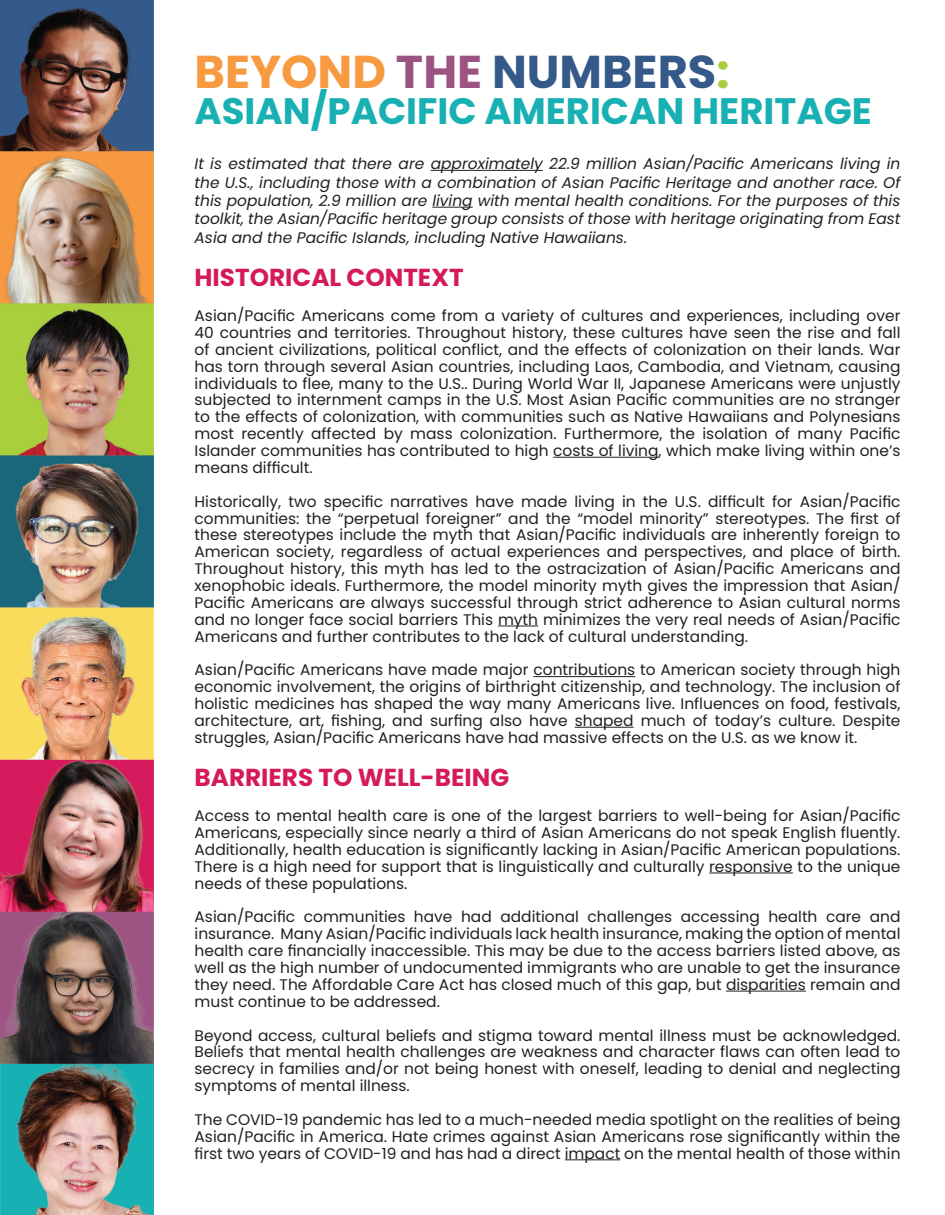
<style>
.page{position:relative;width:945px;height:1215px;background:#fff}
.page>*{position:absolute;margin:0;border:0;box-sizing:border-box;transform-origin:0 0}
.t1{font:700 46.05px "Poppins";color:#355989}
.t2{font:700 36.75px "Poppins";color:#18b0b2}
.t3{font:700 24.6px "Poppins";color:#d51a5c}
.t4{font:15.3px/17px "Poppins";color:#231f20;text-align:justify}
.t5{font:italic 15.3px/18.5px "Poppins";color:#231f20;text-align:justify}
.s1{color:#f89a3f}
.s2{color:#9b5381}
.s3{color:#aace3f}
</style>
<div class="page">
<img style="left:0;top:0;width:153px;height:1215px">
<hr style="left:431px;top:170px;width:112px;height:1px;background:#231f20">
<hr style="left:432px;top:207px;width:41px;height:1px;background:#231f20">
<hr style="left:553px;top:457px;width:106px;height:1px;background:#231f20">
<hr style="left:498px;top:626px;width:40px;height:1px;background:#231f20">
<hr style="left:533px;top:676px;width:102px;height:1px;background:#231f20">
<hr style="left:575px;top:727px;width:59px;height:1px;background:#231f20">
<hr style="left:709px;top:873px;width:84px;height:1px;background:#231f20">
<hr style="left:726px;top:991px;width:80px;height:1px;background:#231f20">
<hr style="left:565px;top:1159px;width:55px;height:1px;background:#231f20">
<h1 class="t1" style="left:195px;top:45px;width:536px"><span class="s1">BEYOND</span> <span class="s2">THE</span> NUMBERS<span class="s3">:</span></h1>
<h2 class="t2" style="left:195px;top:90px;width:679px">ASIAN/PACIFIC AMERICAN HERITAGE</h2>
<p class="t5" style="left:195px;top:155px;width:707px">It is estimated that there are approximately 22.9 million Asian/Pacific Americans living in the U.S., including those with a combination of Asian Pacific Heritage and another race. Of this population, 2.9 million are living with mental health conditions. For the purposes of this toolkit, the Asian/Pacific heritage group consists of those with heritage originating from East Asia and the Pacific Islands, including Native Hawaiians.</p>
<h3 class="t3" style="left:195px;top:263px;width:271px">HISTORICAL CONTEXT</h3>
<p class="t4" style="left:195px;top:307px;width:707px">Asian/Pacific Americans come from a variety of cultures and experiences, including over 40 countries and territories. Throughout history, these cultures have seen the rise and fall of ancient civilizations, political conflict, and the effects of colonization on their lands. War has torn through several Asian countries, including Laos, Cambodia, and Vietnam, causing individuals to flee, many to the U.S.. During World War II, Japanese Americans were unjustly subjected to internment camps in the U.S. Most Asian Pacific communities are no stranger to the effects of colonization, with communities such as Native Hawaiians and Polynesians most recently affected by mass colonization. Furthermore, the isolation of many Pacific Islander communities has contributed to high costs of living, which make living within one’s means difficult.</p>
<p class="t4" style="left:195px;top:493px;width:707px">Historically, two specific narratives have made living in the U.S. difficult for Asian/Pacific communities: the “perpetual foreigner” and the “model minority” stereotypes. The first of these stereotypes include the myth that Asian/Pacific individuals are inherently foreign to American society, regardless of actual experiences and perspectives, and place of birth.<br>Throughout history, this myth has led to the ostracization of Asian/Pacific Americans and xenophobic ideals. Furthermore, the model minority myth gives the impression that Asian/ Pacific Americans are always successful through strict adherence to Asian cultural norms and no longer face social barriers This myth minimizes the very real needs of Asian/Pacific Americans and further contributes to the lack of cultural understanding.</p>
<p class="t4" style="left:195px;top:662px;width:708px">Asian/Pacific Americans have made major contributions to American society through high economic involvement, the origins of birthright citizenship, and technology. The inclusion of holistic medicines has shaped the way many Americans live. Influences on food, festivals, architecture, art, fishing, and surfing also have shaped much of today’s culture. Despite struggles, Asian/Pacific Americans have had massive effects on the U.S. as we know it.</p>
<h3 class="t3" style="left:195px;top:763px;width:316px">BARRIERS TO WELL-BEING</h3>
<p class="t4" style="left:195px;top:807px;width:707px">Access to mental health care is one of the largest barriers to well-being for Asian/Pacific Americans, especially since nearly a third of Asian Americans do not speak English fluently.<br>Additionally, health education is significantly lacking in Asian/Pacific American populations.<br>There is a high need for support that is linguistically and culturally responsive to the unique needs of these populations.</p>
<p class="t4" style="left:195px;top:909px;width:707px">Asian/Pacific communities have had additional challenges accessing health care and insurance. Many Asian/Pacific individuals lack health insurance, making the option of mental health care financially inaccessible. This may be due to the access barriers listed above, as well as the high number of undocumented immigrants who are unable to get the insurance they need. The Affordable Care Act has closed much of this gap, but disparities remain and must continue to be addressed.</p>
<p class="t4" style="left:195px;top:1027px;width:707px">Beyond access, cultural beliefs and stigma toward mental illness must be acknowledged.<br>Beliefs that mental health challenges are weakness and character flaws can often lead to secrecy in families and/or not being honest with oneself, leading to denial and neglecting symptoms of mental illness.</p>
<p class="t4" style="left:195px;top:1111px;width:708px">The COVID-19 pandemic has led to a much-needed media spotlight on the realities of being Asian/Pacific in America. Hate crimes against Asian Americans rose significantly within the first two years of COVID-19 and has had a direct impact on the mental health of those within</p>
</div>
